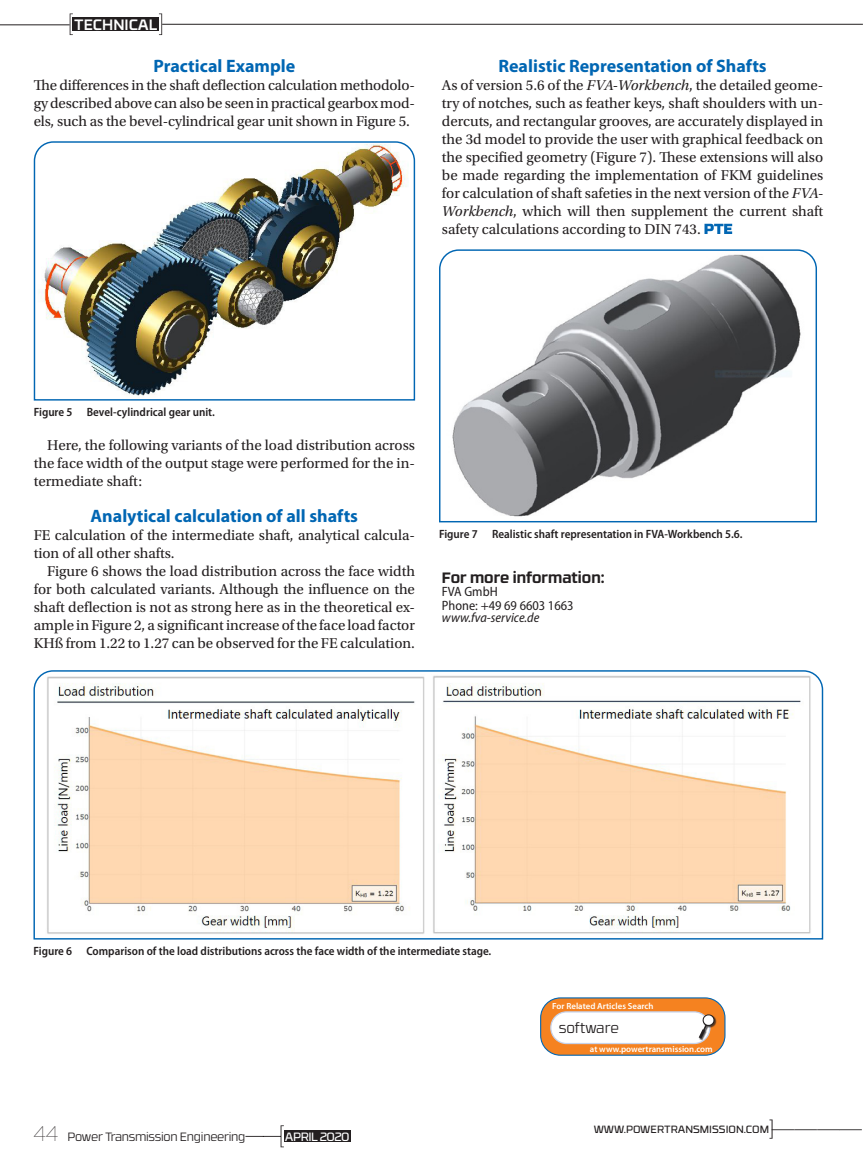
<style>
.page{position:relative;width:864px;height:1161px;background:#fff}
.page>*{position:absolute;margin:0;border:0;box-sizing:border-box;transform-origin:0 0}
.t1{font:300 condensed 24px "Myriad Pro";color:#231f20}
.t2{font:700 18px "Myriad Pro";color:#0166b3}
.t3{font:15px/18px "Utopia Std";color:#231f20;text-align:justify}
.t4{font:700 15px "RB No 3.1";color:#231f20}
.t5{font:500 15px "RB No 3.1";color:#fff}
.t6{font:300 14.4px "RB No 3.1";color:#231f20}
.t7{font:semi-condensed 13.5px/13.5px "Myriad Pro";color:#231f20}
.t8{font:italic semi-condensed 13.5px "Myriad Pro";color:#231f20}
.t9{font:600 semi-condensed 12px "Myriad Pro";color:#231f20}
.t10{font:300 12px "RB No 3.1";letter-spacing:-.02em;color:#231f20}
.t11{font:12px "RB No 3.1";letter-spacing:-.04em;color:#fff}
.t12{font:10.5px "RB No 3.1";color:#231f20}
.t13{font:600 8.85px "Myriad Pro";color:#fff}
.s1{font-style:italic}
.s2{font-weight:100;font-size:21px}
</style>
<div class="page">
<svg style="left:705px;top:224px;width:27px;height:10px"></svg>
<img style="left:33px;top:141px;width:383px;height:260px">
<svg style="left:439px;top:249px;width:378px;height:274px"></svg>
<svg style="left:33px;top:670px;width:791px;height:270px"></svg>
<div style="left:541px;top:998px;width:184px;height:57px;background:#f58220;border-radius:20px"></div>
<div style="left:540px;top:997px;width:186px;height:59px;border:1px solid #0166b3;border-radius:20px"></div>
<div style="left:551px;top:1012px;width:159px;height:32px;background:#fff;border-radius:16px"></div>
<div style="left:550px;top:1011px;width:161px;height:33px;border:1px solid #c6d2ea;border-radius:16px"></div>
<div style="left:699px;top:1015px;width:18px;height:26px;background:#231f20;opacity:.75"></div>
<svg style="left:699px;top:1014px;width:16px;height:25px"></svg>
<svg style="left:245px;top:1125px;width:39px;height:22px"></svg>
<div style="left:284px;top:1131px;width:67px;height:11px;background:#231f20"></div>
<div style="left:73px;top:17px;width:86px;height:14px;background:#231f20"></div>
<svg style="left:70px;top:14px;width:3px;height:21px"></svg>
<hr style="left:162px;top:24px;width:701px;height:1px;background:#231f20">
<svg style="left:159px;top:14px;width:3px;height:21px"></svg>
<hr style="left:0;top:24px;width:70px;height:1px;background:#231f20">
<p class="t5" style="left:74px;top:13px;width:85px">TECHNICAL</p>
<p class="t2" style="left:153px;top:56px;width:143px">Practical Example</p>
<p class="t3" style="left:34px;top:76px;width:383px">The differences in the shaft deflection calculation methodolo&shy;gy described above can also be seen in practical gearbox mod&shy;els, such as the bevel-cylindrical gear unit shown in Figure 5.</p>
<p class="t2" style="left:498px;top:56px;width:270px">Realistic Representation of Shafts</p>
<p class="t3" style="left:442px;top:76px;width:383px">As of version 5.6 of the <span class="s1">FVA-Workbench</span>, the detailed geome&shy;try of notches, such as feather keys, shaft shoulders with un&shy;dercuts, and rectangular grooves, are accurately displayed in the 3d model to provide the user with graphical feedback on the specified geometry (Figure 7). These extensions will also be made regarding the implementation of FKM guidelines for calculation of shaft safeties in the next version of the <span class="s1">FVA-Workbench</span>, which will then supplement the current shaft safety calculations according to DIN 743.</p>
<p class="t9" style="left:34px;top:406px;width:183px">Figure 5 Bevel-cylindrical gear unit.</p>
<p class="t3" style="left:34px;top:436px;width:383px;text-indent:14px">Here, the following variants of the load distribution across the face width of the output stage were performed for the in&shy;termediate shaft:</p>
<p class="t2" style="left:91px;top:506px;width:269px">Analytical calculation of all shafts</p>
<p class="t3" style="left:34px;top:526px;width:383px">FE calculation of the intermediate shaft, analytical calcula&shy;tion of all other shafts.</p>
<p class="t3" style="left:34px;top:562px;width:383px;text-indent:14px">Figure 6 shows the load distribution across the face width for both calculated variants. Although the influence on the shaft deflection is not as strong here as in the theoretical ex&shy;ample in Figure 2, a significant increase of the face load factor KHß from 1.22 to 1.27 can be observed for the FE calculation.</p>
<p class="t9" style="left:439px;top:528px;width:305px">Figure 7 Realistic shaft representation in FVA-Workbench 5.6.</p>
<p class="t4" style="left:442px;top:565px;width:164px">For more information:</p>
<p class="t7" style="left:442px;top:585px;width:133px">FVA GmbH<br>Phone: +49 69 6603 1663</p>
<p class="t8" style="left:442px;top:610px;width:99px">www.fva-service.de</p>
<p class="t9" style="left:33px;top:945px;width:459px">Figure 6 Comparison of the load distributions across the face width of the intermediate stage.</p>
<p class="t10" style="left:33px;top:1128px;width:213px"><span class="s2">44</span> Power Transmission Engineering</p>
<p class="t11" style="left:285px;top:1128px;width:66px">APRIL 2020</p>
<p class="t13" style="left:552px;top:1001px;width:103px">For Related Articles Search</p>
<p class="t13" style="left:590px;top:1045px;width:124px">at www.powertransmission.com</p>
<p class="t6" style="left:559px;top:1017px;width:62px">software</p>
<p class="t12" style="left:594px;top:1122px;width:177px">WWW.POWERTRANSMISSION.COM</p>
<h1 class="t1" style="left:769px;top:1116px;width:96px">]————</h1>
</div>
